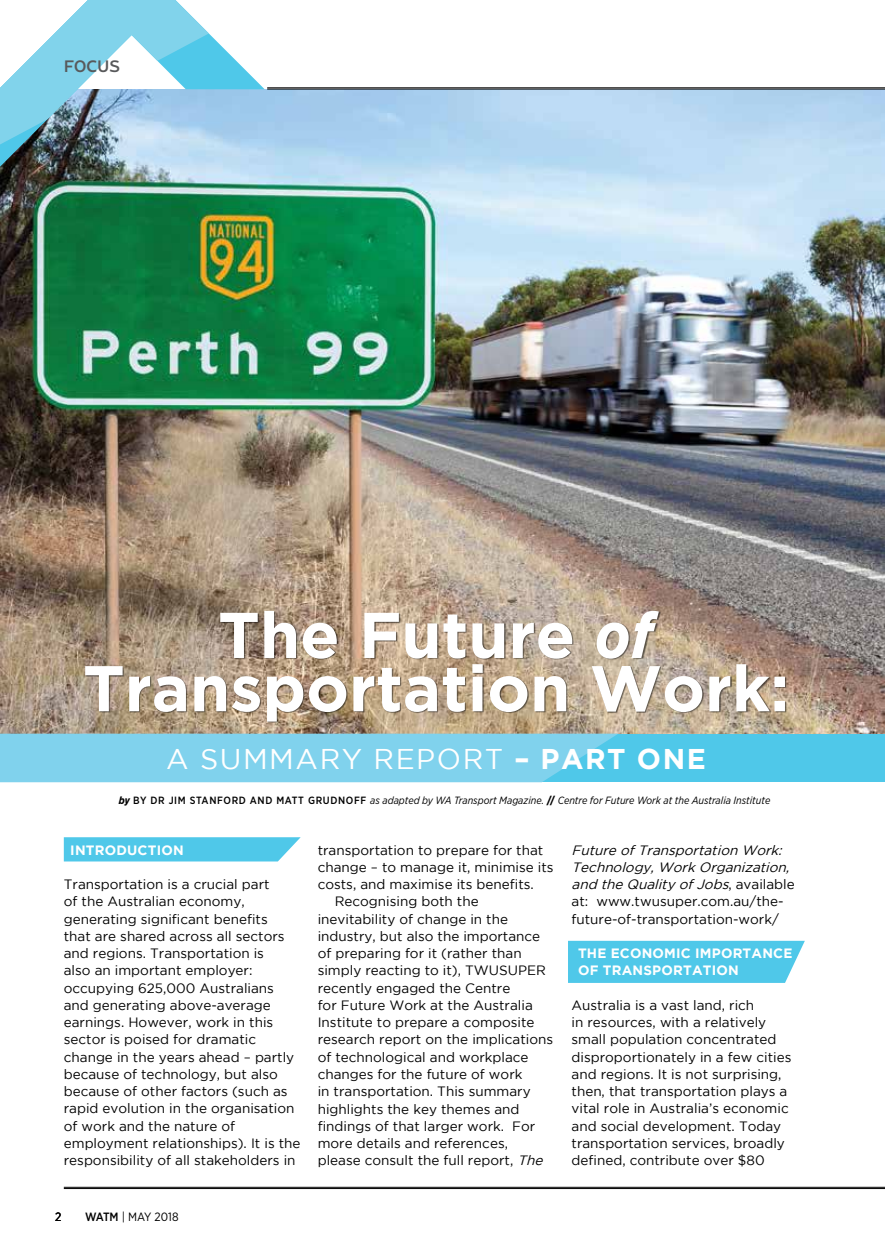
<style>
.page{position:relative;width:885px;height:1251px;background:#fff}
.page>*{position:absolute;margin:0;border:0;box-sizing:border-box;transform-origin:0 0}
.t1{font:700 64.5px/53.2px "Gotham";color:#fff;text-align:center}
.t2{font:28.5px "Gotham";letter-spacing:.055em;color:#fff}
.t3{font:600 16.5px "Retina Display";letter-spacing:.02em;color:#58595b}
.t4{font:13.5px/17.2px "Gotham";color:#000}
.t5{font:italic 13.5px/17.2px "Gotham";color:#000}
.t6{font:700 13.5px/17.2px "Gotham";letter-spacing:.015em;color:#fff}
.t7{font:12px "Gotham Narrow";color:#000}
.t8{font:italic 10.5px "Gotham Narrow";color:#000}
.s1{font-family:"Gotham Narrow";font-style:italic}
.s2{font-weight:700}
.s3{font-weight:500;font-style:normal}
.s4{font-weight:900;font-style:normal}
.s5{font-weight:500}
.s6{font-style:italic}
.s7{font-style:normal}
</style>
<div class="page">
<svg style="left:64px;top:837px;width:236px;height:24px;background:#58caea"></svg>
<div style="left:568px;top:940px;width:236px;height:42px;background:#4fc8e9"></div>
<div style="left:0;top:733px;width:884px;height:49px;background:#4fc8e9"></div>
<img style="left:0;top:89px;width:884px;height:644px">
<hr style="left:267px;top:87px;width:617px;height:1px;background:#000">
<hr style="left:267px;top:89px;width:617px;height:1px;background:#000">
<hr style="left:64px;top:1186px;width:820px;height:1px;background:#000">
<hr style="left:64px;top:1187px;width:820px;height:1px;background:#000">
<svg style="left:0;top:0;width:265px;height:167px"></svg>
<div style="left:86px;top:610px;width:700px;height:112px;background:#000;opacity:.55"></div>
<svg style="left:0;top:733px;width:618px;height:49px;background:#7dd0eb"></svg>
<p class="t3" style="left:64px;top:56px;width:57px">FOCUS</p>
<h1 class="t1" style="left:83px;top:606px;width:707px">The Future <span class="s1">of<br></span>Transportation Work:</h1>
<h2 class="t2" style="left:166px;top:743px;width:541px">A SUMMARY REPORT <span class="s2">– PART ONE</span></h2>
<p class="t8" style="left:119px;top:793px;width:653px"><span class="s2">by</span> <span class="s3">BY DR JIM STANFORD AND MATT GRUDNOFF</span> as adapted by WA Transport Magazine. <span class="s4">//</span> Centre for Future Work at the Australia Institute</p>
<p class="t6" style="left:70px;top:840px;width:115px">INTRODUCTION</p>
<p class="t4" style="left:64px;top:875px;width:238px">Transportation is a crucial part<br>of the Australian economy, generating significant benefits<br>that are shared across all sectors and regions. Transportation is<br>also an important employer: occupying 625,000 Australians and generating above-average earnings. However, work in this sector is poised for dramatic change in the years ahead – partly because of technology, but also because of other factors (such as rapid evolution in the organisation of work and the nature of employment relationships). It is the responsibility of all stakeholders in</p>
<p class="t7" style="left:55px;top:1208px;width:8px">2</p>
<p class="t7" style="left:85px;top:1208px;width:95px"><span class="s5">WATM</span> | MAY 2018</p>
<p class="t4" style="left:317px;top:840px;width:227px">transportation to prepare for that</p>
<p class="t4" style="left:317px;top:858px;width:237px">change – to manage it, minimise its</p>
<p class="t4" style="left:317px;top:875px;width:217px">costs, and maximise its benefits.</p>
<p class="t4" style="left:335px;top:892px;width:145px">Recognising both the</p>
<p class="t4" style="left:317px;top:909px;width:192px">inevitability of change in the</p>
<p class="t4" style="left:317px;top:927px;width:224px">industry, but also the importance</p>
<p class="t4" style="left:317px;top:944px;width:205px">of preparing for it (rather than</p>
<p class="t4" style="left:317px;top:961px;width:230px">simply reacting to it), TWUSUPER</p>
<p class="t4" style="left:317px;top:978px;width:194px">recently engaged the Centre</p>
<p class="t4" style="left:317px;top:996px;width:217px">for Future Work at the Australia</p>
<p class="t4" style="left:317px;top:1013px;width:218px">Institute to prepare a composite</p>
<p class="t4" style="left:317px;top:1030px;width:237px">research report on the implications</p>
<p class="t4" style="left:317px;top:1047px;width:212px">of technological and workplace</p>
<p class="t4" style="left:317px;top:1065px;width:206px">changes for the future of work</p>
<p class="t4" style="left:317px;top:1082px;width:214px">in transportation. This summary</p>
<p class="t4" style="left:317px;top:1099px;width:203px">highlights the key themes and</p>
<p class="t4" style="left:317px;top:1116px;width:219px">findings of that larger work. For</p>
<p class="t4" style="left:317px;top:1134px;width:192px">more details and references,</p>
<p class="t4" style="left:317px;top:1151px;width:230px">please consult the full report, <span class="s6">The</span></p>
<p class="t5" style="left:571px;top:840px;width:225px">Future ofTransportation Work:<br>Technology,Work Organization, and the Quality ofJobs<span class="s7">, a v a i l a b l e at: www.twusuper.com.au/the&shy;future-of-transportation-work/</span></p>
<p class="t6" style="left:578px;top:944px;width:216px">THE ECONOMIC IMPORTANCE<br>OF TRANSPORTATION</p>
<p class="t4" style="left:571px;top:996px;width:221px">Australia is a vast land, rich<br>in resources, with a relatively small population concentrated disproportionately in a few cities and regions. It is not surprising, then, that transportation plays a vital role in Australia’s economic and social development. Today transportation services, broadly defined, contribute over $80</p>
</div>
